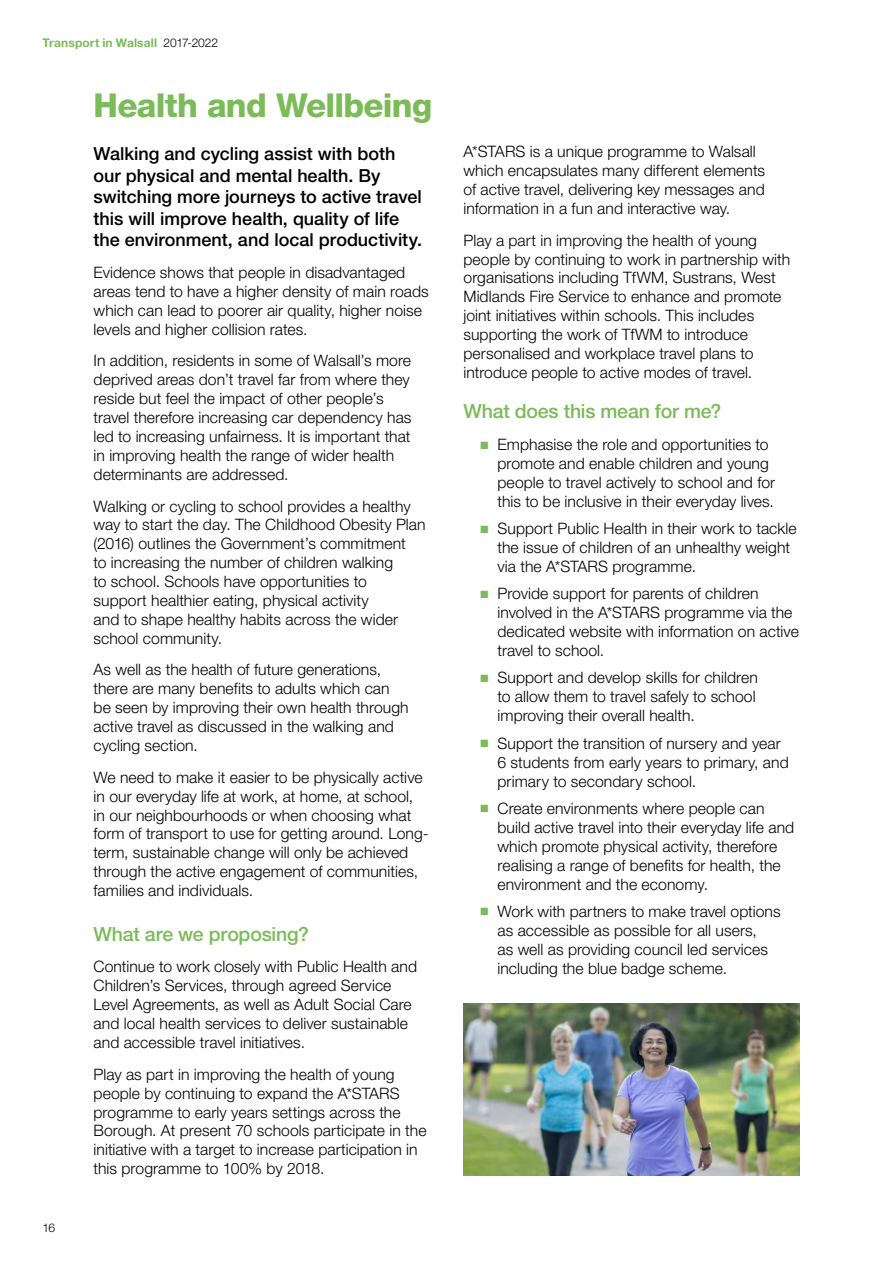
<style>
.page{position:relative;width:893px;height:1263px;background:#fff}
.page>*{position:absolute;margin:0;border:0;box-sizing:border-box;transform-origin:0 0}
.t1{font:800 33px "Helvetica Neue LT Std";letter-spacing:-.02em;color:#7bbb58}
.t2{font:500 19.5px "Helvetica Neue LT Std";letter-spacing:-.01em;color:#7bbb58}
.t3{font:500 18px/21.6px "Helvetica Neue LT Std";color:#000}
.t4{font:300 15.75px/18.9px "Helvetica Neue LT Std";letter-spacing:.005em;color:#000}
.t5{font:700 12px "Helvetica Neue LT Std";letter-spacing:.015em;color:#7bbb58}
.t6{font:300 12px "Helvetica Neue LT Std";color:#000}
.s1{font-weight:300;color:#000}
.s2{color:#7bbb58}
</style>
<div class="page">
<img style="left:463px;top:1003px;width:336px;height:173px">
<p class="t5" style="left:43px;top:35px;width:177px">Transport in Walsall <span class="s1">2017-2022</span></p>
<p class="t6" style="left:43px;top:1220px;width:14px">16</p>
<h1 class="t1" style="left:94px;top:86px;width:340px">Health and Wellbeing</h1>
<p class="t3" style="left:94px;top:143px;width:330px">Walking and cycling assist with both our physical and mental health. By switching more journeys to active travel this will improve health, quality of life the environment, and local productivity.</p>
<p class="t4" style="left:94px;top:263px;width:337px">Evidence shows that people in disadvantaged areas tend to have a higher density of main roads which can lead to poorer air quality, higher noise levels and higher collision rates.</p>
<p class="t4" style="left:94px;top:351px;width:319px">In addition, residents in some of Walsall’s more deprived areas don’t travel far from where they reside but feel the impact of other people’s travel therefore increasing car dependency has led to increasing unfairness. It is important that in improving health the range of wider health determinants are addressed.</p>
<p class="t4" style="left:94px;top:496px;width:334px">Walking or cycling to school provides a healthy way to start the day. The Childhood Obesity Plan (2016) outlines the Government’s commitment<br>to increasing the number of children walking<br>to school. Schools have opportunities to<br>support healthier eating, physical activity<br>and to shape healthy habits across the wider school community.</p>
<p class="t4" style="left:94px;top:660px;width:317px">As well as the health of future generations, there are many benefits to adults which can be seen by improving their own health through active travel as discussed in the walking and cycling section.</p>
<p class="t4" style="left:94px;top:767px;width:337px">We need to make it easier to be physically active in our everyday life at work, at home, at school,<br>in our neighbourhoods or when choosing what form of transport to use for getting around. Long&shy;term, sustainable change will only be achieved through the active engagement of communities, families and individuals.</p>
<p class="t2" style="left:94px;top:922px;width:217px">What are we proposing?</p>
<p class="t4" style="left:94px;top:957px;width:325px">Continue to work closely with Public Health and Children’s Services, through agreed Service Level Agreements, as well as Adult Social Care and local health services to deliver sustainable and accessible travel initiatives.</p>
<p class="t4" style="left:94px;top:1064px;width:334px">Play as part in improving the health of young people by continuing to expand the A*STARS programme to early years settings across the Borough. At present 70 schools participate in the initiative with a target to increase participation in this programme to 100% by 2018.</p>
<p class="t4" style="left:463px;top:142px;width:303px">A*STARS is a unique programme to Walsall which encapsulates many different elements of active travel, delivering key messages and information in a fun and interactive way.</p>
<p class="t4" style="left:463px;top:230px;width:328px">Play a part in improving the health of young people by continuing to work in partnership with organisations including TfWM, Sustrans, West Midlands Fire Service to enhance and promote joint initiatives within schools. This includes supporting the work of TfWM to introduce personalised and workplace travel plans to introduce people to active modes of travel.</p>
<p class="t2" style="left:463px;top:400px;width:259px">What does this mean for me?</p>
<p class="t4" style="left:497px;top:435px;width:279px;text-indent:-17px"><span class="s2">■</span> Emphasise the role and opportunities to promote and enable children and young people to travel actively to school and for this to be inclusive in their everyday lives.</p>
<p class="t4" style="left:497px;top:519px;width:301px;text-indent:-17px"><span class="s2">■</span> Support Public Health in their work to tackle the issue of children of an unhealthy weight via the A*STARS programme.</p>
<p class="t4" style="left:497px;top:584px;width:303px;text-indent:-17px"><span class="s2">■</span> Provide support for parents of children involved in the A*STARS programme via the dedicated website with information on active travel to school.</p>
<p class="t4" style="left:497px;top:668px;width:262px;text-indent:-17px"><span class="s2">■</span> Support and develop skills for children to allow them to travel safely to school improving their overall health.</p>
<p class="t4" style="left:497px;top:733px;width:293px;text-indent:-17px"><span class="s2">■</span> Support the transition of nursery and year<br>6 students from early years to primary, and primary to secondary school.</p>
<p class="t4" style="left:497px;top:798px;width:298px;text-indent:-17px"><span class="s2">■</span> Create environments where people can build active travel into their everyday life and which promote physical activity, therefore realising a range of benefits for health, the environment and the economy.</p>
<p class="t4" style="left:497px;top:901px;width:285px;text-indent:-17px"><span class="s2">■</span> Work with partners to make travel options as accessible as possible for all users,<br>as well as providing council led services including the blue badge scheme.</p>
</div>
